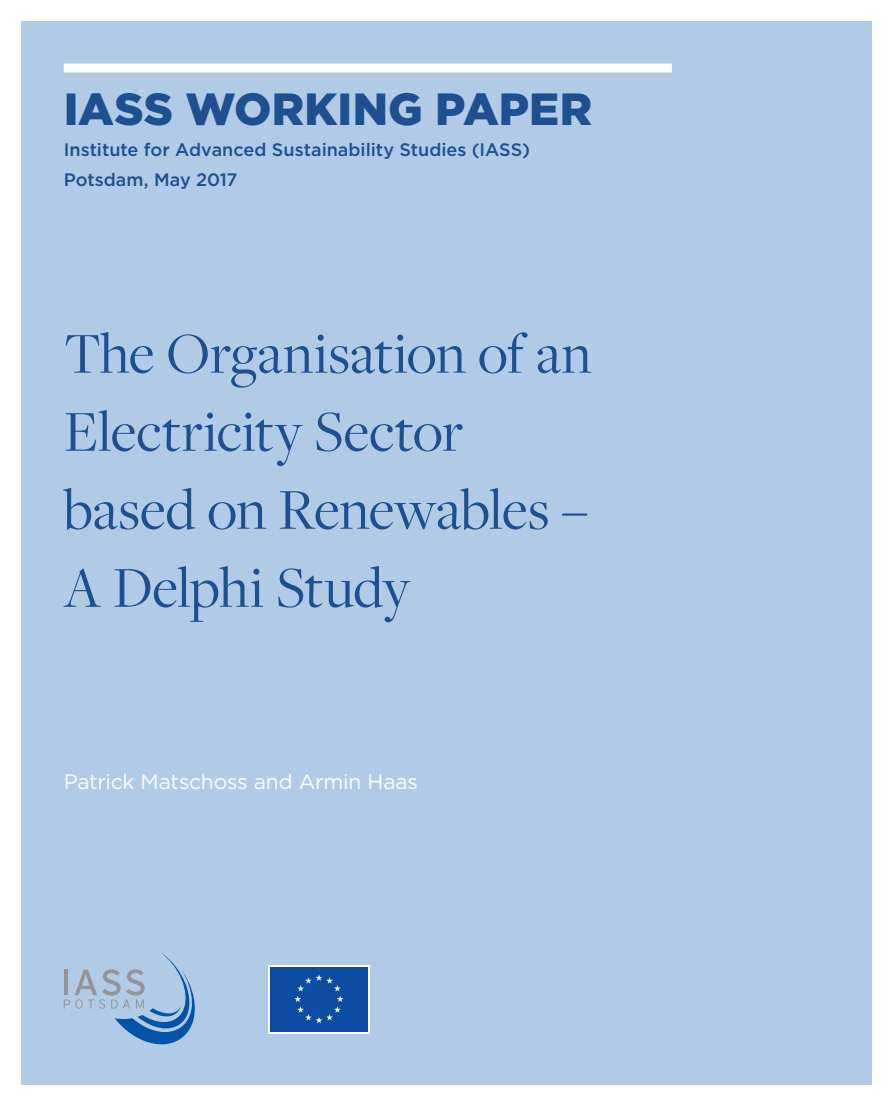
<style>
.page{position:relative;width:893px;height:1106px;background:#fff}
.page>*{position:absolute;margin:0;border:0;box-sizing:border-box;transform-origin:0 0}
.t1{font:60px/78px "Freight Disp Pro";color:#1e5091}
.t2{font:900 45px "Gotham";letter-spacing:.005em;color:#1e5091}
.t3{font:21px "Gotham";letter-spacing:-.01em;color:#fff}
.t4{font:500 18px/30px "Gotham";color:#1e5091}
</style>
<div class="page">
<div style="left:21px;top:21px;width:851px;height:1063px;background:#b1cae5"></div>
<div style="left:64px;top:64px;width:608px;height:9px;background:#fff"></div>
<svg style="left:63px;top:952px;width:132px;height:93px"></svg>
<div style="left:268px;top:964px;width:102px;height:69px;background:linear-gradient(to bottom,#fff,#fff)"></div>
<div style="left:270px;top:966px;width:98px;height:65px;background:#0d4da1"></div>
<svg style="left:294px;top:975px;width:50px;height:48px"></svg>
<p class="t2" style="left:64px;top:78px;width:530px">IASS WORKING PAPER</p>
<p class="t4" style="left:64px;top:135px;width:468px">Institute for Advanced Sustainability Studies (IASS)<br>Potsdam, May 2017</p>
<p class="t1" style="left:64px;top:313px;width:529px">The Organisation of an<br>Electricity Sector based on Renewables –<br>A Delphi Study</p>
<p class="t3" style="left:64px;top:767px;width:356px">Patrick Matschoss and Armin Haas</p>
</div>
